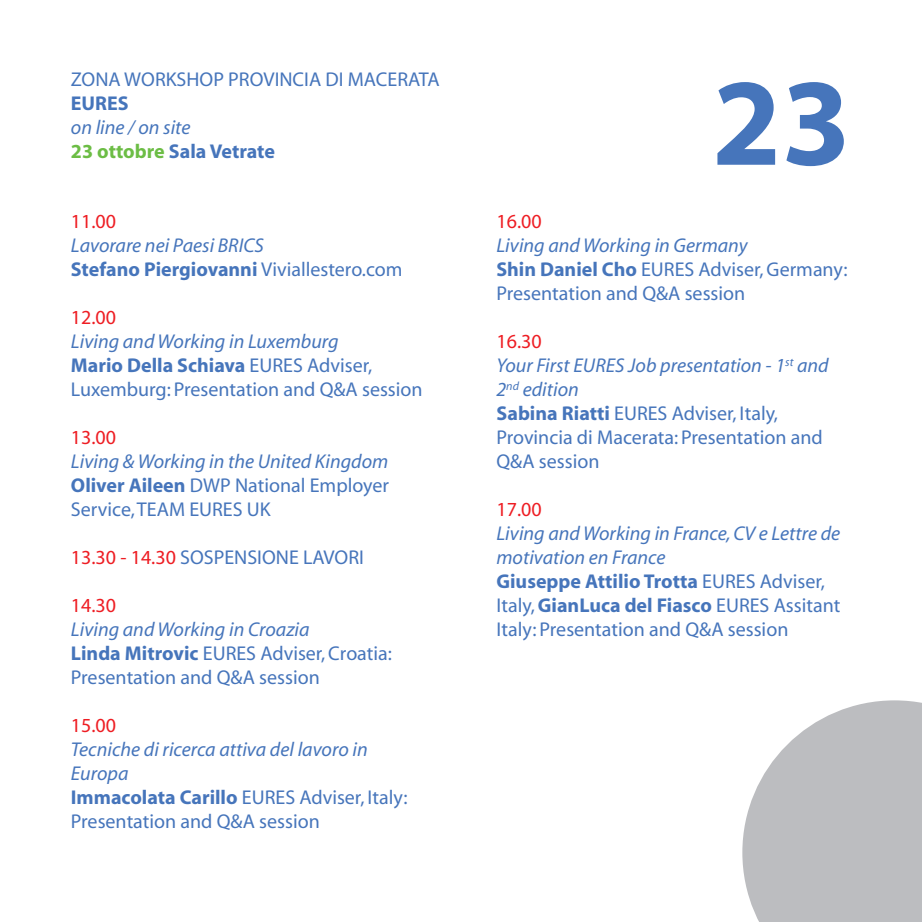
<style>
.page{position:relative;width:922px;height:922px;background:#fff}
.page>*{position:absolute;margin:0;border:0;box-sizing:border-box;transform-origin:0 0}
.t1{font:700 125px "Myriad Pro";color:#4675bb}
.t2{font:20px/24px "Myriad";color:#4675bb}
.t3{font:italic 20px/24px "Myriad";color:#4675bb}
.t4{font:20px "Myriad";color:#ee1d23}
.t5{font:700 20px "Myriad";color:#4675bb}
.s1{font-weight:700;font-style:normal;color:#6cbd45}
.s2{font-weight:700;font-style:normal}
.s3{font-style:normal}
.s4{font-style:italic}
.s5{font-weight:700}
.s6{color:#ee1d23}
</style>
<div class="page">
<svg style="left:742px;top:700px;width:179px;height:221px;fill:#bcbdc0"></svg>
<p class="t2" style="left:71px;top:69px;width:370px">ZONA WORKSHOP PROVINCIA DI MACERATA</p>
<p class="t5" style="left:71px;top:96px;width:59px">EURES</p>
<p class="t3" style="left:71px;top:117px;width:205px">on line / on site<br><span class="s1">23 ottobre</span> <span class="s2">Sala Vetrate</span></p>
<p class="t4" style="left:71px;top:213px;width:47px">11.00</p>
<p class="t3" style="left:71px;top:235px;width:333px">Lavorare nei Paesi BRICS<br><span class="s2">Stefano Piergiovanni</span> <span class="s3">Viviallestero.com</span></p>
<p class="t4" style="left:71px;top:309px;width:47px">12.00</p>
<p class="t2" style="left:71px;top:331px;width:353px"><span class="s4">Living and Working in Luxemburg<br></span><span class="s5">Mario Della Schiava</span> EURES Adviser,<br>Luxemburg: Presentation and Q&amp;A session</p>
<p class="t4" style="left:71px;top:429px;width:47px">13.00</p>
<p class="t2" style="left:71px;top:451px;width:319px;text-align:justify"><span class="s4">Living &amp; Working in the United Kingdom </span><span class="s5">Oliver Aileen</span> DWP National Employer Service, TEAM EURES UK</p>
<p class="t2" style="left:71px;top:547px;width:294px"><span class="s6">13.30 - 14.30</span> SOSPENSIONE LAVORI</p>
<p class="t4" style="left:71px;top:597px;width:47px">14.30</p>
<p class="t2" style="left:71px;top:619px;width:322px"><span class="s4">Living and Working in Croazia<br></span><span class="s5">Linda Mitrovic</span> EURES Adviser, Croatia:<br>Presentation and Q&amp;A session</p>
<p class="t4" style="left:71px;top:717px;width:47px">15.00</p>
<p class="t2" style="left:71px;top:739px;width:338px"><span class="s4">Tecniche di ricerca attiva del lavoro in<br>Europa<br></span><span class="s5">Immacolata Carillo</span> EURES Adviser, Italy:<br>Presentation and Q&amp;A session</p>
<h1 class="t1" style="left:712px;top:76px;width:140px">23</h1>
<p class="t4" style="left:496px;top:213px;width:47px">16.00</p>
<p class="t2" style="left:496px;top:235px;width:352px"><span class="s4">Living and Working in Germany<br></span><span class="s5">Shin Daniel Cho</span> EURES Adviser, Germany:<br>Presentation and Q&amp;A session</p>
<p class="t2" style="left:496px;top:331px;width:334px"><span class="s6">16.30<br></span><span class="s4">Your First EURES Job presentation - 1</span><sup>st</sup> <span class="s4">and<br>2</span><sup>nd</sup> <span class="s4">edition<br></span><span class="s5">Sabina Riatti</span> EURES Adviser, Italy,<br>Provincia di Macerata: Presentation and<br>Q&amp;A session</p>
<p class="t4" style="left:496px;top:501px;width:47px">17.00</p>
<p class="t2" style="left:496px;top:523px;width:345px"><span class="s4">Living and Working in France, CV e Lettre de motivation en France<br></span><span class="s5">Giuseppe Attilio Trotta</span> EURES Adviser, Italy, <span class="s5">GianLuca del Fiasco</span> EURES Assitant Italy: Presentation and Q&amp;A session</p>
</div>
